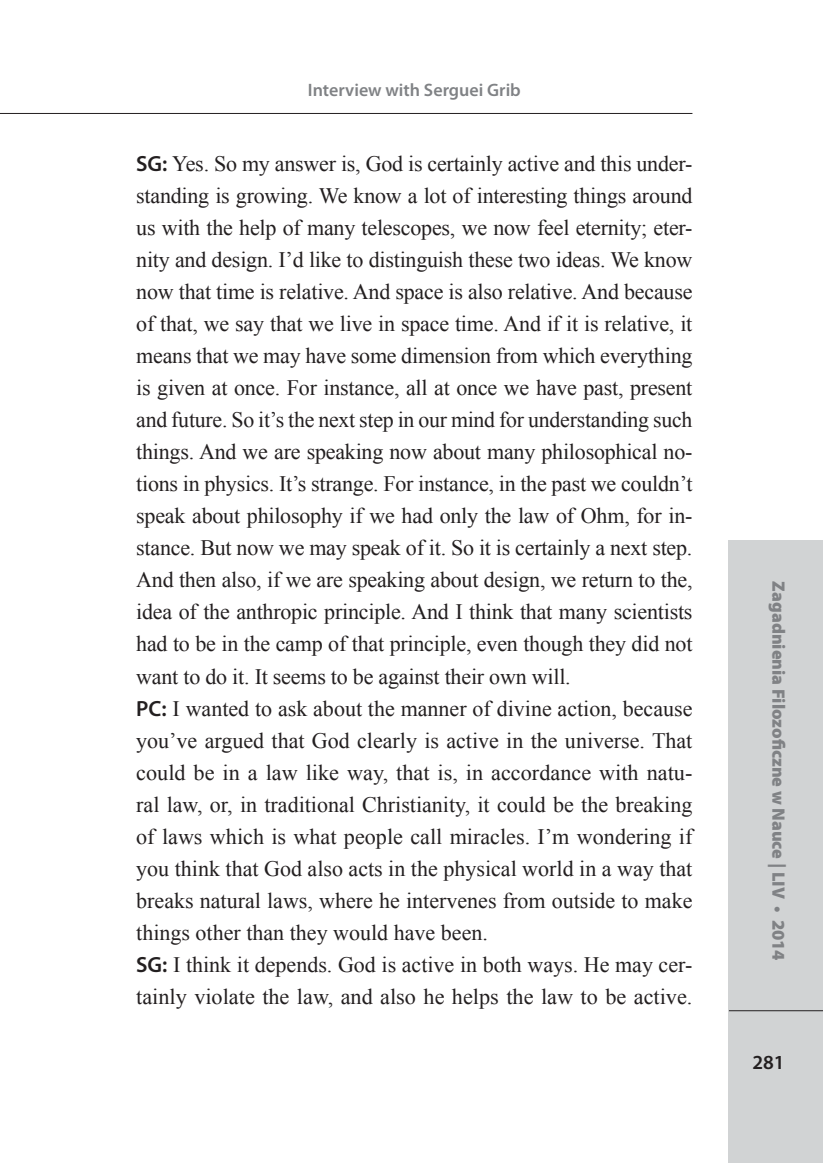
<style>
.page{position:relative;width:823px;height:1163px;background:#fff}
.page>*{position:absolute;margin:0;border:0;box-sizing:border-box;transform-origin:0 0}
.Tekst_bez_akapitu{font:22px/32px "Times New Roman";color:#231f20;text-align:justify}
.t1{font:600 20px "Myriad Pro";color:#231f20}
.t2{font:900 18px "Myriad Pro";color:#808285}
.t3{font:600 18px "Myriad Pro";color:#808285}
.s1{font-family:"Myriad Pro";font-weight:600}
</style>
<div class="page">
<hr style="left:0;top:113px;width:692px;height:1px;background:#231f20">
<div style="left:727px;top:540px;width:95px;height:622px;background:#d1d3d4"></div>
<hr style="left:728px;top:1010px;width:94px;height:1px;background:#231f20">
<p class="t3" style="left:307px;top:79px;width:214px">Interview with Serguei Grib</p>
<p class="Tekst_bez_akapitu" style="left:136px;top:147px;width:557px"><span class="s1">SG:</span> Yes. So my answer is, God is certainly active and this under&shy;standing is growing. We know a lot of interesting things around us with the help of many telescopes, we now feel eternity; eter&shy;nity and design. I’d like to distinguish these two ideas. We know now that time is relative. And space is also relative. And because of that, we say that we live in space time. And if it is relative, it means that we may have some dimension from which everything is given at once. For instance, all at once we have past, present and future. So it’s the next step in our mind for understanding such things. And we are speaking now about many philosophical no&shy;tions in physics. It’s strange. For instance, in the past we couldn’t speak about philosophy if we had only the law of Ohm, for in&shy;stance. But now we may speak of it. So it is certainly a next step.<br>And then also, if we are speaking about design, we return to the, idea of the anthropic principle. And I think that many scientists had to be in the camp of that principle, even though they did not want to do it. It seems to be against their own will.</p>
<p class="Tekst_bez_akapitu" style="left:136px;top:691px;width:557px"><span class="s1">PC:</span> I wanted to ask about the manner of divine action, because you’ve argued that God clearly is active in the universe. That could be in a law like way, that is, in accordance with natu&shy;ral law, or, in traditional Christianity, it could be the breaking of laws which is what people call miracles. I’m wondering if you think that God also acts in the physical world in a way that breaks natural laws, where he intervenes from outside to make things other than they would have been.</p>
<p class="Tekst_bez_akapitu" style="left:136px;top:947px;width:557px"><span class="s1">SG:</span> I think it depends. God is active in both ways. He may cer&shy;tainly violate the law, and also he helps the law to be active.</p>
<p class="t2" style="left:790px;top:581px;width:381px;rotate:90deg">Zagadnienia Filozoficzne w Nauce | LIV • 2014</p>
<p class="t1" style="left:752px;top:1049px;width:34px">281</p>
</div>
